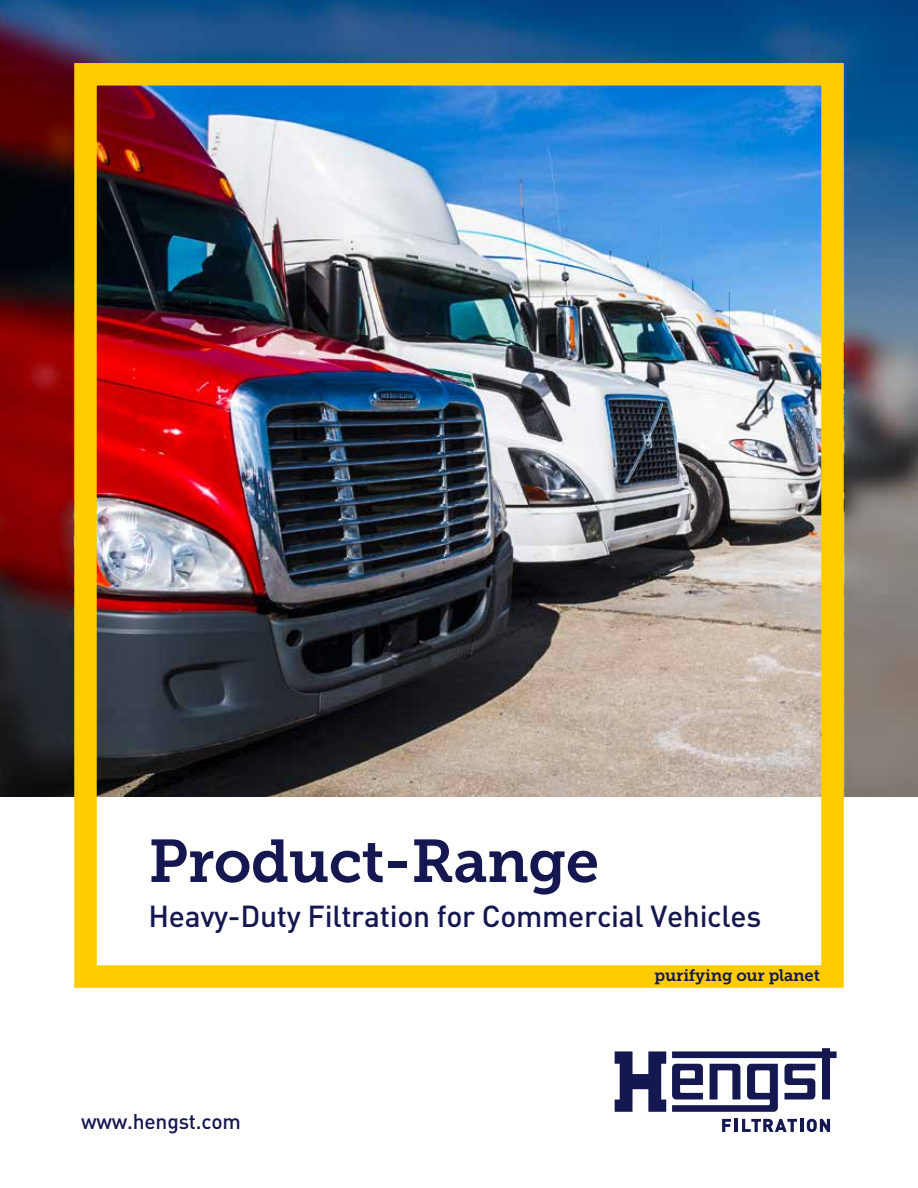
<style>
.page{position:relative;width:918px;height:1188px;background:#fff}
.page>*{position:absolute;margin:0;border:0;box-sizing:border-box;transform-origin:0 0}
.t1{font:60px "Museo Slab 700";letter-spacing:-.01em;color:#151850}
.t2{font:500 30px "DIN Pro";letter-spacing:-.01em;color:#151850}
.t3{font:500 21px "DIN Pro";letter-spacing:-.01em;color:#151850}
.t4{font:16.5px "Museo Slab 700";letter-spacing:-.01em;color:#151850}
</style>
<div class="page">
<img style="left:0;top:0;width:918px;height:796px">
<svg style="left:615px;top:1051px;width:51px;height:61px"></svg>
<svg style="left:672px;top:1048px;width:165px;height:64px"></svg>
<svg style="left:722px;top:1119px;width:9px;height:13px"></svg>
<hr style="left:734px;top:1119px;width:4px;height:13px;background:#151850">
<svg style="left:742px;top:1119px;width:88px;height:13px"></svg>
<div style="left:74px;top:63px;width:770px;height:925px;border:22px solid #fc0"></div>
<h1 class="t1" style="left:148px;top:827px;width:452px">Product-Range</h1>
<p class="t2" style="left:148px;top:892px;width:614px">Heavy-Duty Filtration for Commercial Vehicles</p>
<p class="t3" style="left:81px;top:1104px;width:161px">www.hengst.com</p>
<p class="t4" style="left:655px;top:966px;width:167px">purifying our planet</p>
</div>
